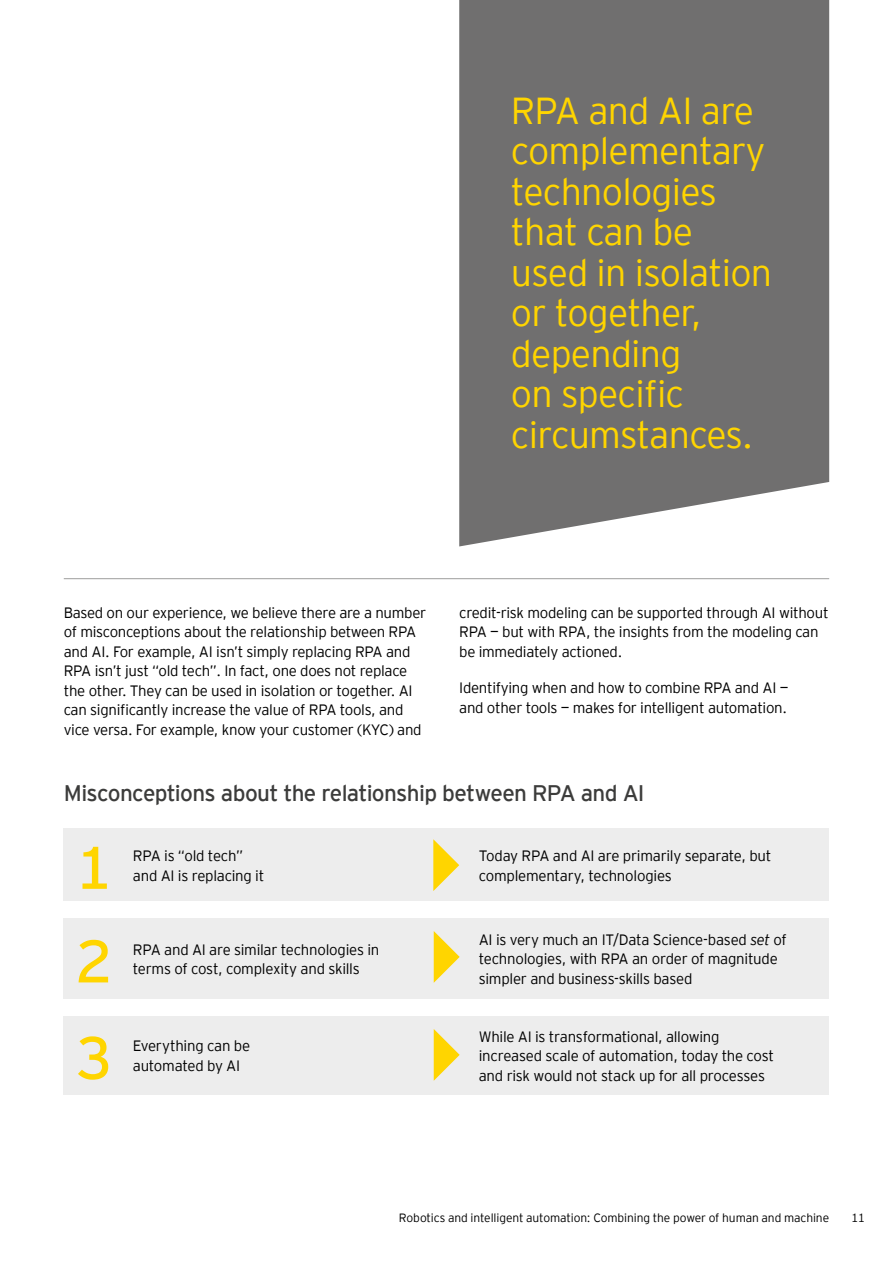
<style>
.page{position:relative;width:893px;height:1263px;background:#fff}
.page>*{position:absolute;margin:0;border:0;box-sizing:border-box;transform-origin:0 0}
.t1{font:60px "EY Interstate";color:#ffd500}
.t2{font:300 37.5px/40.5px "EY Interstate";letter-spacing:-.02em;color:#ffd500}
.t3{font:22.5px "EY Interstate";letter-spacing:-.03em;color:#3c3c3b}
.t4{font:300 15px/19.5px "EY Interstate";letter-spacing:-.02em;color:#000}
.t5{font:300 12px "EY Interstate";letter-spacing:-.01em;color:#000}
.s1{font-style:italic}
</style>
<div class="page">
<hr style="left:64px;top:578px;width:765px;height:1px;background:#9d9d9c">
<div style="left:64px;top:829px;width:765px;height:72px;background:#ededed"></div>
<svg style="left:433px;top:839px;width:26px;height:52px"></svg>
<div style="left:64px;top:918px;width:765px;height:81px;background:#ededed"></div>
<svg style="left:434px;top:931px;width:26px;height:52px"></svg>
<div style="left:64px;top:1016px;width:765px;height:78px;background:#ededed"></div>
<svg style="left:434px;top:1029px;width:26px;height:52px"></svg>
<svg style="left:459px;top:0;width:370px;height:546px;background:#797878"></svg>
<h2 class="t2" style="left:511px;top:88px;width:263px">RPA and AI are complementary technologies that can be used in isolation or together, depending<br>on specific circumstances.</h2>
<p class="t4" style="left:64px;top:602px;width:364px">Based on our experience, we believe there are a number of misconceptions about the relationship between RPA and AI. For example, AI isn’t simply replacing RPA and RPA isn’t just “old tech”. In fact, one does not replace the other. They can be used in isolation or together. AI can significantly increase the value of RPA tools, and vice versa. For example, know your customer (KYC) and</p>
<p class="t4" style="left:459px;top:602px;width:371px">credit-risk modeling can be supported through AI without<br>RPA — but with RPA, the insights from the modeling can be immediately actioned.</p>
<p class="t4" style="left:459px;top:677px;width:331px">Identifying when and how to combine RPA and AI — and other tools — makes for intelligent automation.</p>
<h3 class="t3" style="left:64px;top:777px;width:582px">Misconceptions about the relationship between RPA and AI</h3>
<h1 class="t1" style="left:75px;top:825px;width:39px">1</h1>
<h1 class="t1" style="left:75px;top:918px;width:39px">2</h1>
<h1 class="t1" style="left:75px;top:1015px;width:39px">3</h1>
<p class="t4" style="left:133px;top:845px;width:112px">RPA is “old tech”</p>
<p class="t4" style="left:133px;top:865px;width:133px">and AI is replacing it</p>
<p class="t4" style="left:133px;top:939px;width:248px">RPA and AI are similar technologies in</p>
<p class="t4" style="left:133px;top:958px;width:228px">terms of cost, complexity and skills</p>
<p class="t4" style="left:133px;top:1035px;width:119px">Everything can be</p>
<p class="t4" style="left:133px;top:1055px;width:109px">automated by AI</p>
<p class="t4" style="left:479px;top:845px;width:294px">Today RPA and AI are primarily separate, but complementary, technologies</p>
<p class="t4" style="left:479px;top:929px;width:309px">AI is very much an IT/Data Science-based <span class="s1">set</span> of technologies, with RPA an order of magnitude simpler and business-skills based</p>
<p class="t4" style="left:479px;top:1025px;width:297px">While AI is transformational, allowing increased scale of automation, today the cost and risk would not stack up for all processes</p>
<p class="t5" style="left:399px;top:1209px;width:432px">Robotics and intelligent automation: Combining the power of human and machine</p>
<p class="t5" style="left:851px;top:1209px;width:16px">11</p>
</div>
